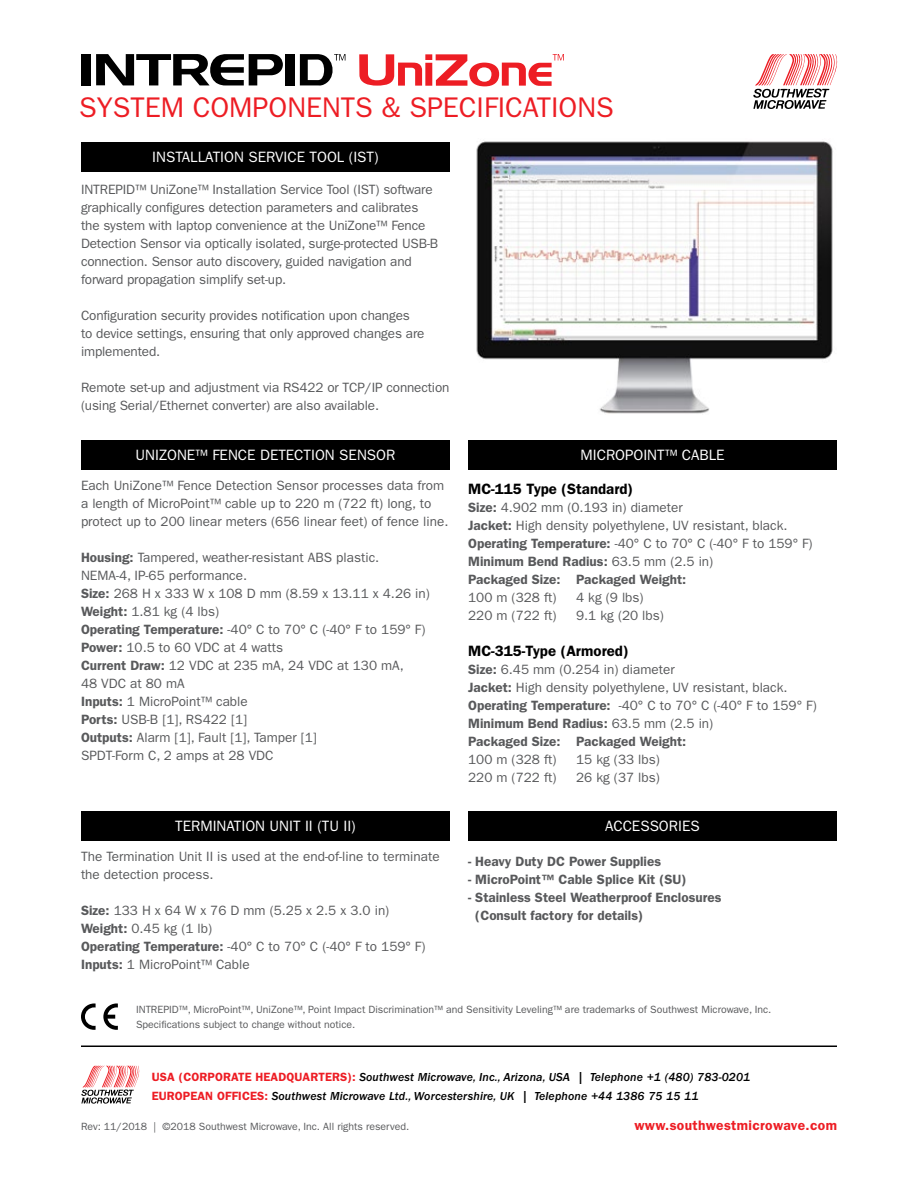
<style>
.page{position:relative;width:918px;height:1188px;background:#fff}
.page>*{position:absolute;margin:0;border:0;box-sizing:border-box;transform-origin:0 0}
.t1{font:28.5px "ITC Franklin Gothic Std";color:#ed1d24}
.t2{font:15px "ITC Franklin Gothic Std";color:#fff}
.t3{font:600 15px "ITC Franklin Gothic Std";color:#000}
.t4{font:600 13.8px "ITC Franklin Gothic Std";letter-spacing:.025em;color:#ed1d24}
.t5{font:13.5px/18px "ITC Franklin Gothic Std";color:#58595b}
.t6{font:600 13.5px/18px "ITC Franklin Gothic Std";color:#58595b}
.t7{font:12px/19.5px "ITC Franklin Gothic Std Med It";letter-spacing:.01em;color:#000}
.t8{font:10.5px/15px "ITC Franklin Gothic Std";color:#58595b}
.s1{font-weight:600}
.s2{font-family:"ITC Franklin Gothic Std";font-weight:600;color:#ed1d24}
</style>
<div class="page">
<div style="left:81px;top:440px;width:369px;height:30px;background:#000"></div>
<div style="left:81px;top:811px;width:369px;height:30px;background:#000"></div>
<div style="left:468px;top:811px;width:369px;height:30px;background:#000"></div>
<div style="left:468px;top:440px;width:369px;height:30px;background:#000"></div>
<svg style="left:753px;top:54px;width:84px;height:55px"></svg>
<div style="left:81px;top:142px;width:369px;height:30px;background:#000"></div>
<svg style="left:103px;top:1003px;width:15px;height:27px"></svg>
<svg style="left:81px;top:1003px;width:15px;height:27px"></svg>
<img style="left:476px;top:141px;width:357px;height:273px">
<svg style="left:359px;top:54px;width:205px;height:32px"></svg>
<div style="left:81px;top:54px;width:9px;height:31px;background:#000"></div>
<div style="left:286px;top:54px;width:9px;height:31px;background:#000"></div>
<svg style="left:300px;top:54px;width:45px;height:32px"></svg>
<svg style="left:96px;top:54px;width:187px;height:31px"></svg>
<hr style="left:81px;top:1046px;width:756px;height:1px;background:#000">
<svg style="left:81px;top:1066px;width:58px;height:38px"></svg>
<h1 class="t1" style="left:79px;top:91px;width:536px">SYSTEM COMPONENTS &amp; SPECIFICATIONS</h1>
<p class="t2" style="left:152px;top:148px;width:228px">INSTALLATION SERVICE TOOL (IST)</p>
<p class="t5" style="left:81px;top:180px;width:359px">INTREPID™ UniZone™ Installation Service Tool (IST) software graphically configures detection parameters and calibrates the system with laptop convenience at the UniZone™ Fence Detection Sensor via optically isolated, surge-protected USB-B connection. Sensor auto discovery, guided navigation and forward propagation simplify set-up.</p>
<p class="t5" style="left:81px;top:306px;width:345px">Configuration security provides notification upon changes to device settings, ensuring that only approved changes are implemented.</p>
<p class="t5" style="left:81px;top:378px;width:370px">Remote set-up and adjustment via RS422 or TCP/IP connection (using Serial/Ethernet converter) are also available.</p>
<p class="t2" style="left:136px;top:446px;width:261px">UNIZONE™ FENCE DETECTION SENSOR</p>
<p class="t5" style="left:81px;top:477px;width:369px">Each UniZone™ Fence Detection Sensor processes data from a length of MicroPoint™ cable up to 220 m (722 ft) long, to protect up to 200 linear meters (656 linear feet) of fence line.</p>
<p class="t5" style="left:81px;top:549px;width:350px"><span class="s1">Housing:</span> Tampered, weather-resistant ABS plastic.<br>NEMA-4, IP-65 performance.<br><span class="s1">Size:</span> 268 H x 333 W x 108 D mm (8.59 x 13.11 x 4.26 in)<br><span class="s1">Weight:</span> 1.81 kg (4 lbs)<br><span class="s1">Operating Temperature:</span> -40° C to 70° C (-40° F to 159° F)<br><span class="s1">Power:</span> 10.5 to 60 VDC at 4 watts<br><span class="s1">Current Draw:</span> 12 VDC at 235 mA, 24 VDC at 130 mA,<br>48 VDC at 80 mA<br><span class="s1">Inputs:</span> 1 MicroPoint™ cable<br><span class="s1">Ports:</span> USB-B [1], RS422 [1]<br><span class="s1">Outputs:</span> Alarm [1], Fault [1], Tamper [1]<br>SPDT-Form C, 2 amps at 28 VDC</p>
<p class="t2" style="left:581px;top:446px;width:146px">MICROPOINT™ CABLE</p>
<p class="t3" style="left:468px;top:480px;width:167px">MC-115 Type (Standard)</p>
<p class="t5" style="left:468px;top:499px;width:346px"><span class="s1">Size:</span> 4.902 mm (0.193 in) diameter<br><span class="s1">Jacket:</span> High density polyethylene, UV resistant, black.<br><span class="s1">Operating Temperature:</span> -40° C to 70° C (-40° F to 159° F)<br><span class="s1">Minimum Bend Radius:</span> 63.5 mm (2.5 in)<br><span class="s1">Packaged Size: Packaged Weight:</span></p>
<p class="t5" style="left:468px;top:589px;width:90px">100 m (328 ft)</p>
<p class="t5" style="left:576px;top:589px;width:69px">4 kg (9 lbs)</p>
<p class="t5" style="left:468px;top:607px;width:90px">220 m (722 ft)</p>
<p class="t5" style="left:576px;top:607px;width:89px">9.1 kg (20 lbs)</p>
<p class="t3" style="left:468px;top:642px;width:162px">MC-315-Type (Armored)</p>
<p class="t5" style="left:468px;top:661px;width:350px"><span class="s1">Size:</span> 6.45 mm (0.254 in) diameter<br><span class="s1">Jacket:</span> High density polyethylene, UV resistant, black.<br><span class="s1">Operating Temperature:</span> -40° C to 70° C (-40° F to 159° F)<br><span class="s1">Minimum Bend Radius:</span> 63.5 mm (2.5 in)<br><span class="s1">Packaged Size: Packaged Weight:</span></p>
<p class="t5" style="left:468px;top:751px;width:90px">100 m (328 ft)</p>
<p class="t5" style="left:576px;top:751px;width:85px">15 kg (33 lbs)</p>
<p class="t5" style="left:468px;top:769px;width:90px">220 m (722 ft)</p>
<p class="t5" style="left:576px;top:769px;width:85px">26 kg (37 lbs)</p>
<p class="t2" style="left:175px;top:817px;width:182px">TERMINATION UNIT II (TU II)</p>
<p class="t2" style="left:605px;top:817px;width:96px">ACCESSORIES</p>
<p class="t5" style="left:81px;top:848px;width:360px">The Termination Unit II is used at the end-of-line to terminate the detection process.</p>
<p class="t5" style="left:81px;top:902px;width:346px"><span class="s1">Size:</span> 133 H x 64 W x 76 D mm (5.25 x 2.5 x 3.0 in)<br><span class="s1">Weight:</span> 0.45 kg (1 lb)<br><span class="s1">Operating Temperature:</span> -40° C to 70° C (-40° F to 159° F)<br><span class="s1">Inputs:</span> 1 MicroPoint™ Cable</p>
<p class="t6" style="left:468px;top:852px;width:195px">- Heavy Duty DC Power Supplies</p>
<p class="t6" style="left:468px;top:870px;width:220px">- MicroPoint™ Cable Splice Kit (SU)</p>
<p class="t6" style="left:475px;top:888px;width:248px;text-indent:-7px">- Stainless Steel Weatherproof Enclosures (Consult factory for details)</p>
<p class="t8" style="left:136px;top:1002px;width:637px">INTREPID™, MicroPoint™, UniZone™, Point Impact Discrimination™ and Sensitivity Leveling™ are trademarks of Southwest Microwave, Inc.<br>Specifications subject to change without notice.</p>
<p class="t7" style="left:152px;top:1067px;width:600px"><span class="s2">USA (CORPORATE HEADQUARTERS):</span> Southwest Microwave, Inc., Arizona, USA | Telephone +1 (480) 783-0201<br><span class="s2">EUROPEAN OFFICES:</span> Southwest Microwave Ltd., Worcestershire, UK | Telephone +44 1386 75 15 11</p>
<p class="t8" style="left:81px;top:1119px;width:330px">Rev: 11/2018 | ©2018 Southwest Microwave, Inc. All rights reserved.</p>
<p class="t4" style="left:634px;top:1117px;width:204px">www.southwestmicrowave.com</p>
</div>
